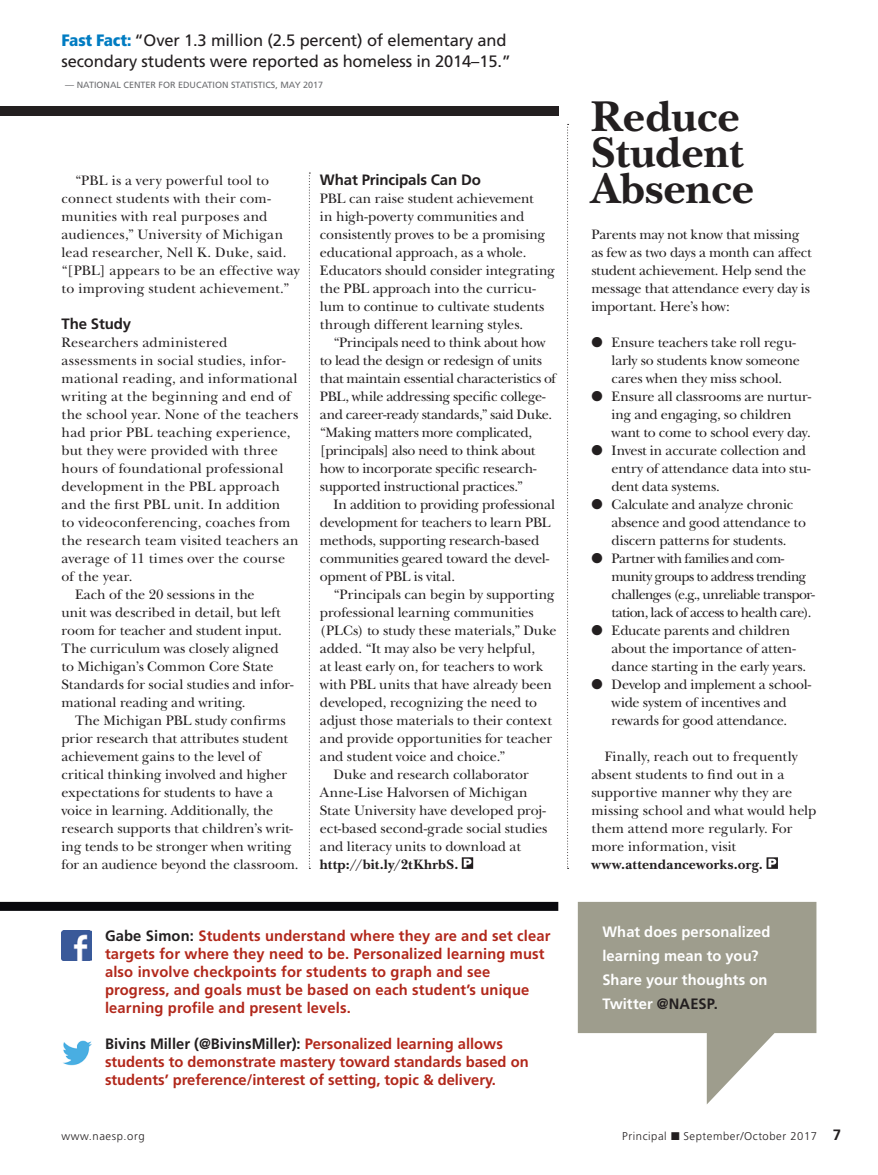
<style>
.page{position:relative;width:878px;height:1175px;background:#fff}
.page>*{position:absolute;margin:0;border:0;box-sizing:border-box;transform-origin:0 0}
.t1{font:700 45px/36px "New Baskerville";color:#231f20}
.t2{font:16.5px/21px "Frutiger";letter-spacing:-.01em;color:#231f20}
.t3{font:700 15px/18px "Frutiger";letter-spacing:.01em;color:#b2281b}
.t4{font:700 15px/24px "Frutiger";letter-spacing:.005em;color:#fff}
.t5{font:700 15px "Frutiger";letter-spacing:-.01em;color:#231f20}
.t6{font:14.25px/18px "New Baskerville";letter-spacing:-.005em;color:#231f20}
.t7{font:14.25px/18px "New Baskerville";letter-spacing:.015em;color:#231f20}
.t8{font:14.25px/18px "New Baskerville";letter-spacing:-.045em;color:#231f20}
.t9{font:14.25px "New Baskerville";letter-spacing:.02em;color:#231f20}
.t10{font:700 14.25px "New Baskerville";letter-spacing:.015em;color:#231f20}
.t11{font:14.25px "New Baskerville";letter-spacing:.025em;color:#231f20}
.t12{font:300 11.25px "Frutiger";letter-spacing:.05em;color:#231f20}
.t13{font:9px "Frutiger";color:#6c6d70}
.s1{font-weight:900;font-stretch:condensed;color:#007cc2}
.s2{color:#231f20}
.s3{font-weight:700;font-size:15px}
</style>
<div class="page">
<div style="left:0;top:106px;width:558px;height:9px;background:#231f20"></div>
<svg style="left:578px;top:901px;width:238px;height:203px;fill:#9e9d8d"></svg>
<div style="left:0;top:902px;width:558px;height:8px;background:#08080d"></div>
<svg style="left:309px;top:173px;width:1px;height:696px"></svg>
<svg style="left:567px;top:124px;width:1px;height:745px"></svg>
<svg style="left:462px;top:857px;width:11px;height:11px"></svg>
<img style="left:62px;top:930px;width:30px;height:30px">
<img style="left:63px;top:1040px;width:29px;height:26px">
<svg style="left:766px;top:857px;width:12px;height:11px"></svg>
<p class="t2" style="left:62px;top:29px;width:451px"><span class="s1">Fast Fact:</span> “Over 1.3 million (2.5 percent) of elementary and secondary students were reported as homeless in 2014–15.”</p>
<p class="t13" style="left:65px;top:79px;width:259px">— NATIONAL CENTER FOR EDUCATION STATISTICS, MAY 2017</p>
<p class="t7" style="left:62px;top:171px;width:240px;text-indent:13px">“PBL is a very powerful tool to connect students with their com&shy;munities with real purposes and audiences,” University of Michigan lead researcher, Nell K. Duke, said. “[PBL] appears to be an effective way to improving student achievement.”</p>
<p class="t5" style="left:62px;top:314px;width:71px">The Study</p>
<p class="t9" style="left:62px;top:333px;width:167px">Researchers administered</p>
<p class="t9" style="left:62px;top:351px;width:225px">assessments in social studies, infor-</p>
<p class="t7" style="left:62px;top:369px;width:237px">mational reading, and informational</p>
<p class="t11" style="left:62px;top:387px;width:231px">writing at the beginning and end of</p>
<p class="t6" style="left:62px;top:405px;width:238px">the school year. None of the teachers</p>
<p class="t6" style="left:62px;top:423px;width:231px">had prior PBL teaching experience,</p>
<p class="t6" style="left:62px;top:441px;width:218px">but they were provided with three</p>
<p class="t6" style="left:62px;top:459px;width:223px">hours of foundational professional</p>
<p class="t6" style="left:62px;top:477px;width:220px">development in the PBL approach</p>
<p class="t7" style="left:62px;top:495px;width:220px">and the first PBL unit. In addition</p>
<p class="t6" style="left:62px;top:513px;width:230px">to videoconferencing, coaches from</p>
<p class="t9" style="left:62px;top:531px;width:238px">the research team visited teachers an</p>
<p class="t6" style="left:62px;top:549px;width:225px">average of 11 times over the course</p>
<p class="t6" style="left:62px;top:567px;width:73px">of the year.</p>
<p class="t6" style="left:75px;top:585px;width:181px">Each of the 20 sessions in the</p>
<p class="t6" style="left:62px;top:603px;width:221px">unit was described in detail, but left</p>
<p class="t6" style="left:62px;top:621px;width:222px">room for teacher and student input.</p>
<p class="t6" style="left:62px;top:639px;width:219px">The curriculum was closely aligned</p>
<p class="t6" style="left:62px;top:657px;width:214px">to Michigan’s Common Core State</p>
<p class="t6" style="left:62px;top:675px;width:234px">Standards for social studies and infor-</p>
<p class="t6" style="left:62px;top:693px;width:185px">mational reading and writing.</p>
<p class="t6" style="left:75px;top:711px;width:212px">The Michigan PBL study confirms</p>
<p class="t6" style="left:62px;top:729px;width:228px">prior research that attributes student</p>
<p class="t6" style="left:62px;top:747px;width:201px">achievement gains to the level of</p>
<p class="t6" style="left:62px;top:765px;width:227px">critical thinking involved and higher</p>
<p class="t6" style="left:62px;top:783px;width:213px">expectations for students to have a</p>
<p class="t6" style="left:62px;top:801px;width:213px">voice in learning. Additionally, the</p>
<p class="t6" style="left:62px;top:819px;width:233px">research supports that children’s writ-</p>
<p class="t6" style="left:62px;top:837px;width:231px">ing tends to be stronger when writing</p>
<p class="t6" style="left:62px;top:855px;width:238px">for an audience beyond the classroom.</p>
<p class="t5" style="left:320px;top:170px;width:163px">What Principals Can Do</p>
<p class="t6" style="left:320px;top:189px;width:236px">PBL can raise student achievement<br>in high-poverty communities and consistently proves to be a promising educational approach, as a whole.<br>Educators should consider integrating the PBL approach into the curricu&shy;lum to continue to cultivate students through different learning styles.</p>
<p class="t6" style="left:320px;top:333px;width:238px;text-indent:13px">“Principals need to think about how to lead the design or redesign of units that maintain essential characteristics of PBL, while addressing specific college&shy;and career-ready standards,” said Duke. “Making matters more complicated, [principals] also need to think about how to incorporate specific research&shy;supported instructional practices.”</p>
<p class="t6" style="left:320px;top:495px;width:236px;text-indent:13px">In addition to providing professional development for teachers to learn PBL methods, supporting research-based communities geared toward the devel&shy;opment of PBL is vital.</p>
<p class="t6" style="left:333px;top:585px;width:222px">“Principals can begin by supporting</p>
<p class="t6" style="left:320px;top:603px;width:215px">professional learning communities</p>
<p class="t6" style="left:320px;top:621px;width:238px">(PLCs) to study these materials,” Duke</p>
<p class="t6" style="left:320px;top:639px;width:217px">added. “It may also be very helpful,</p>
<p class="t6" style="left:320px;top:657px;width:225px">at least early on, for teachers to work</p>
<p class="t6" style="left:320px;top:675px;width:233px">with PBL units that have already been</p>
<p class="t6" style="left:320px;top:693px;width:219px">developed, recognizing the need to</p>
<p class="t6" style="left:320px;top:711px;width:233px">adjust those materials to their context</p>
<p class="t6" style="left:320px;top:729px;width:234px">and provide opportunities for teacher</p>
<p class="t6" style="left:320px;top:747px;width:186px">and student voice and choice.”</p>
<p class="t6" style="left:333px;top:765px;width:197px">Duke and research collaborator</p>
<p class="t6" style="left:320px;top:783px;width:209px">Anne-Lise Halvorsen of Michigan</p>
<p class="t6" style="left:320px;top:801px;width:227px">State University have developed proj-</p>
<p class="t6" style="left:320px;top:819px;width:229px">ect-based second-grade social studies</p>
<p class="t6" style="left:320px;top:837px;width:202px">and literacy units to download at</p>
<p class="t10" style="left:320px;top:855px;width:140px">http://bit.ly/2tKhrbS.</p>
<p class="t3" style="left:105px;top:926px;width:447px"><span class="s2">Gabe Simon:</span> Students understand where they are and set clear targets for where they need to be. Personalized learning must also involve checkpoints for students to graph and see progress, and goals must be based on each student’s unique learning profile and present levels.</p>
<p class="t3" style="left:105px;top:1034px;width:425px"><span class="s2">Bivins Miller (@BivinsMiller):</span> Personalized learning allows students to demonstrate mastery toward standards based on students’ preference/interest of setting, topic &amp; delivery.</p>
<h1 class="t1" style="left:591px;top:98px;width:164px">Reduce<br>Student<br>Absence</h1>
<p class="t6" style="left:591px;top:225px;width:222px">Parents may not know that missing as few as two days a month can affect student achievement. Help send the message that attendance every day is important. Here’s how:</p>
<p class="t6" style="left:611px;top:333px;width:190px;text-indent:-20px">● Ensure teachers take roll regu&shy;larly so students know someone cares when they miss school.</p>
<p class="t6" style="left:611px;top:387px;width:201px;text-indent:-20px">● Ensure all classrooms are nurtur&shy;ing and engaging, so children want to come to school every day.</p>
<p class="t6" style="left:611px;top:441px;width:200px;text-indent:-20px">● Invest in accurate collection and entry of attendance data into stu&shy;dent data systems.</p>
<p class="t6" style="left:611px;top:495px;width:196px;text-indent:-20px">● Calculate and analyze chronic absence and good attendance to discern patterns for students.</p>
<p class="t8" style="left:611px;top:549px;width:205px;text-indent:-20px">● Partner with families and com&shy;munity groups to address trending challenges (e.g., unreliable transpor&shy;tation, lack of access to health care).</p>
<p class="t6" style="left:611px;top:621px;width:196px;text-indent:-20px">● Educate parents and children about the importance of atten&shy;dance starting in the early years.</p>
<p class="t6" style="left:591px;top:675px;width:221px;text-align:center">● Develop and implement a school&shy;wide system of incentives and rewards for good attendance.</p>
<p class="t6" style="left:591px;top:747px;width:226px;text-indent:13px">Finally, reach out to frequently absent students to find out in a supportive manner why they are missing school and what would help them attend more regularly. For more information, visit</p>
<p class="t10" style="left:591px;top:855px;width:173px">www.attendanceworks.org.</p>
<p class="t4" style="left:602px;top:920px;width:170px">What does personalized learning mean to you?<br>Share your thoughts on<br>Twitter <span class="s2">@NAESP.</span></p>
<p class="t12" style="left:62px;top:1129px;width:85px">www.naesp.org</p>
<p class="t12" style="left:622px;top:1129px;width:220px">Principal ■ September/October 2017 <span class="s3">7</span></p>
</div>
